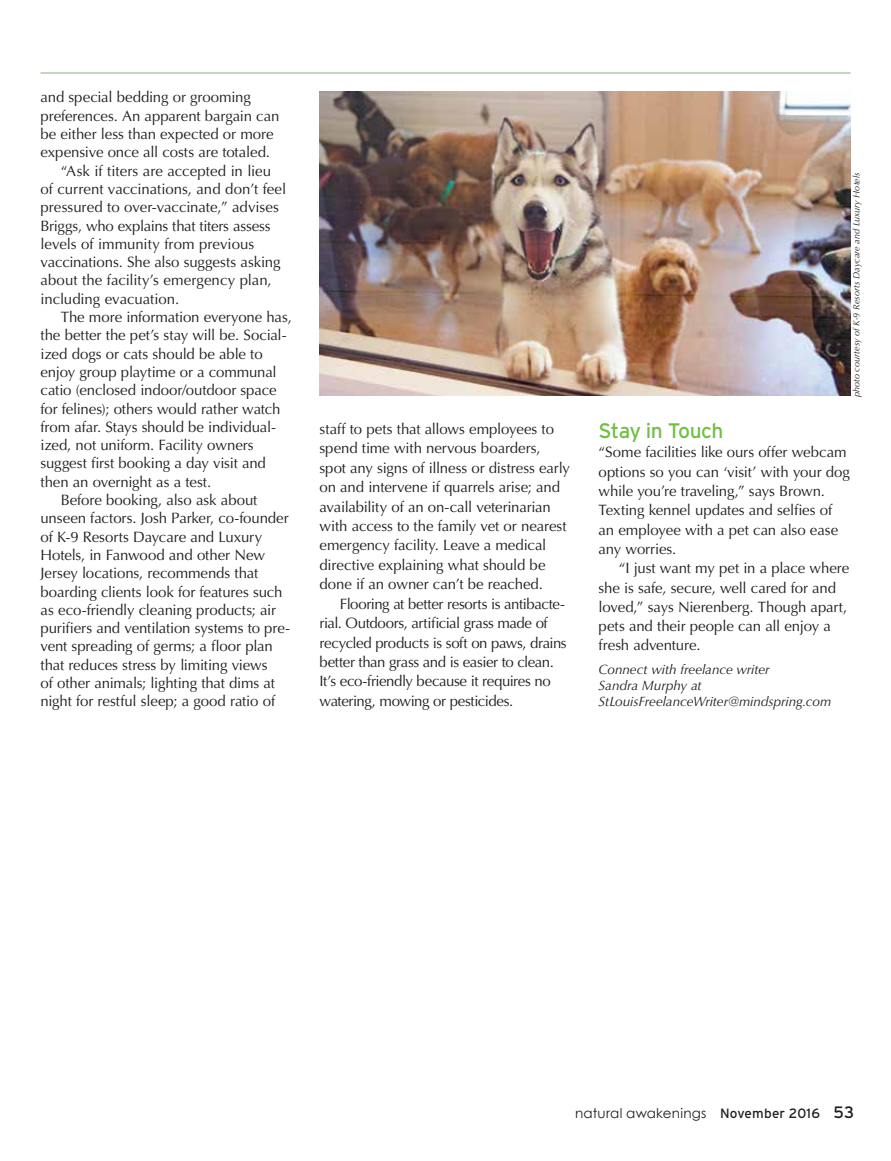
<style>
.page{position:relative;width:891px;height:1161px;background:#fff}
.page>*{position:absolute;margin:0;border:0;box-sizing:border-box;transform-origin:0 0}
.t1{font:21px "Interstate";letter-spacing:-.035em;color:#72bf44}
.t2{font:15px/19.4px "Optima LT Std";letter-spacing:-.01em;color:#231f20}
.t3{font:15px/19.5px "Optima LT Std";letter-spacing:-.03em;color:#231f20}
.t4{font:italic 13.5px/16.4px "Optima LT Std";letter-spacing:-.005em;color:#231f20}
.t5{font:13.5px "Century Gothic";letter-spacing:.015em;color:#231f20}
.t6{font:italic 9px "Optima LT Std";letter-spacing:.01em;color:#231f20}
.s1{font-family:"Interstate"}
.s2{font-family:"Interstate";font-size:16.5px}
</style>
<div class="page">
<hr style="left:40px;top:72px;width:810px;height:2px;background:#adcda4">
<img style="left:320px;top:92px;width:531px;height:304px">
<p class="t2" style="left:40px;top:88px;width:212px">and special bedding or grooming</p>
<p class="t2" style="left:40px;top:106px;width:240px">preferences. An apparent bargain can</p>
<p class="t2" style="left:40px;top:125px;width:235px">be either less than expected or more</p>
<p class="t2" style="left:40px;top:143px;width:231px">expensive once all costs are totaled.</p>
<p class="t2" style="left:61px;top:161px;width:212px">“Ask if titers are accepted in lieu</p>
<p class="t2" style="left:40px;top:179px;width:247px">of current vaccinations, and don’t feel</p>
<p class="t2" style="left:40px;top:198px;width:240px">pressured to over-vaccinate,” advises</p>
<p class="t2" style="left:40px;top:216px;width:232px">Briggs, who explains that titers assess</p>
<p class="t2" style="left:40px;top:234px;width:215px">levels of immunity from previous</p>
<p class="t2" style="left:40px;top:253px;width:242px">vaccinations. She also suggests asking</p>
<p class="t2" style="left:40px;top:271px;width:233px">about the facility’s emergency plan,</p>
<p class="t2" style="left:40px;top:289px;width:140px">including evacuation.</p>
<p class="t2" style="left:61px;top:308px;width:233px">The more information everyone has,</p>
<p class="t2" style="left:40px;top:326px;width:248px">the better the pet’s stay will be. Social-</p>
<p class="t2" style="left:40px;top:344px;width:224px">ized dogs or cats should be able to</p>
<p class="t2" style="left:40px;top:362px;width:238px">enjoy group playtime or a communal</p>
<p class="t2" style="left:40px;top:381px;width:238px">catio (enclosed indoor/outdoor space</p>
<p class="t2" style="left:40px;top:399px;width:241px">for felines); others would rather watch</p>
<p class="t2" style="left:40px;top:417px;width:237px">from afar. Stays should be individual-</p>
<p class="t2" style="left:40px;top:436px;width:215px">ized, not uniform. Facility owners</p>
<p class="t2" style="left:40px;top:454px;width:227px">suggest first booking a day visit and</p>
<p class="t2" style="left:40px;top:472px;width:172px">then an overnight as a test.</p>
<p class="t2" style="left:61px;top:491px;width:198px">Before booking, also ask about</p>
<p class="t2" style="left:40px;top:509px;width:250px">unseen factors. Josh Parker, co-founder</p>
<p class="t2" style="left:40px;top:527px;width:223px">of K-9 Resorts Daycare and Luxury</p>
<p class="t2" style="left:40px;top:545px;width:226px">Hotels, in Fanwood and other New</p>
<p class="t2" style="left:40px;top:564px;width:219px">Jersey locations, recommends that</p>
<p class="t2" style="left:40px;top:582px;width:243px">boarding clients look for features such</p>
<p class="t2" style="left:40px;top:600px;width:237px">as eco-friendly cleaning products; air</p>
<p class="t2" style="left:40px;top:619px;width:251px">purifiers and ventilation systems to pre-</p>
<p class="t2" style="left:40px;top:637px;width:234px">vent spreading of germs; a floor plan</p>
<p class="t2" style="left:40px;top:655px;width:229px">that reduces stress by limiting views</p>
<p class="t2" style="left:40px;top:674px;width:236px">of other animals; lighting that dims at</p>
<p class="t2" style="left:40px;top:692px;width:236px">night for restful sleep; a good ratio of</p>
<p class="t2" style="left:320px;top:419px;width:252px">staff to pets that allows employees to spend time with nervous boarders, spot any signs of illness or distress early on and intervene if quarrels arise; and availability of an on-call veterinarian with access to the family vet or nearest emergency facility. Leave a medical directive explaining what should be done if an owner can’t be reached.</p>
<p class="t3" style="left:320px;top:594px;width:249px;text-indent:20px">Flooring at better resorts is antibacte&shy;rial. Outdoors, artificial grass made of recycled products is soft on paws, drains better than grass and is easier to clean.<br>It’s eco-friendly because it requires no watering, mowing or pesticides.</p>
<p class="t6" style="left:851px;top:397px;width:226px;rotate:-90deg">photo courtesy of K-9 Resorts Daycare and Luxury Hotels</p>
<h1 class="t1" style="left:599px;top:419px;width:126px">Stay in Touch</h1>
<p class="t2" style="left:599px;top:443px;width:253px">“Some facilities like ours offer webcam options so you can ‘visit’ with your dog while you’re traveling,” says Brown.<br>Texting kennel updates and selfies of an employee with a pet can also ease any worries.</p>
<p class="t2" style="left:599px;top:559px;width:252px;text-indent:20px">“I just want my pet in a place where she is safe, secure, well cared for and loved,” says Nierenberg. Though apart, pets and their people can all enjoy a fresh adventure.</p>
<p class="t4" style="left:599px;top:661px;width:234px">Connect with freelance writer<br>Sandra Murphy at<br>StLouisFreelanceWriter@mindspring.com</p>
<p class="t5" style="left:575px;top:1105px;width:281px">natural awakenings <span class="s1">November 2016</span> <span class="s2">53</span></p>
</div>
